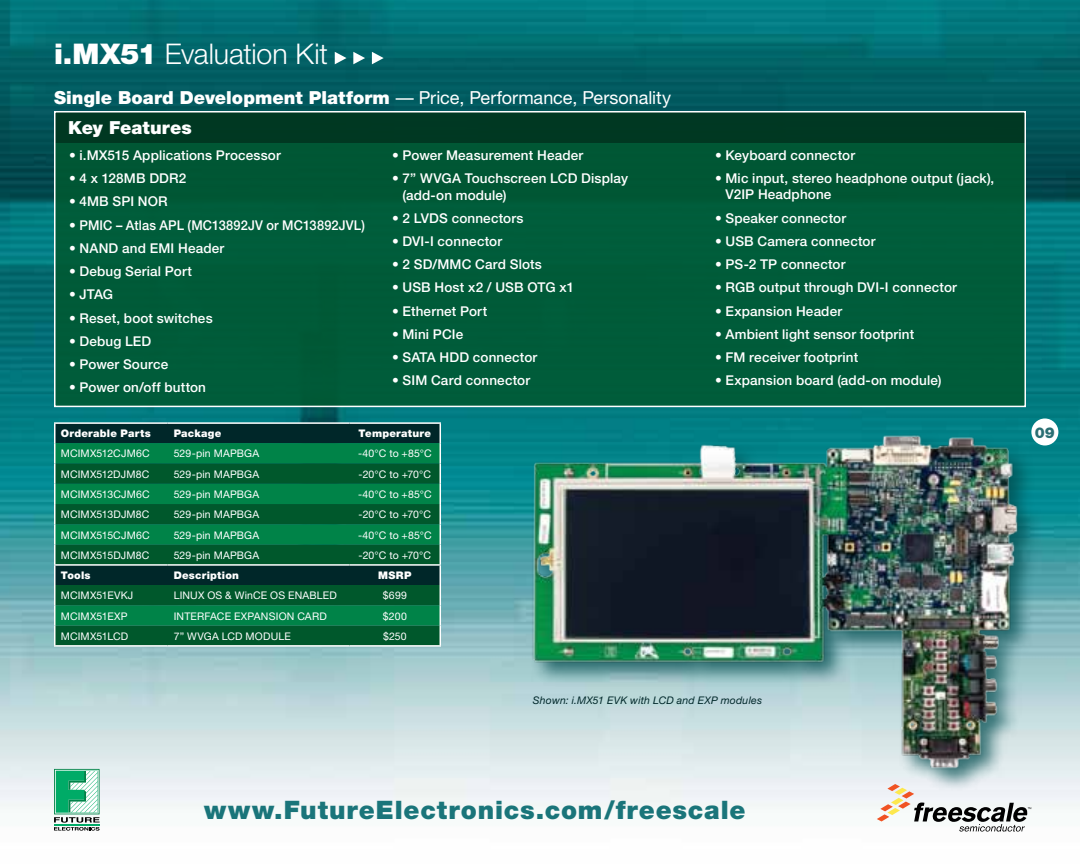
<style>
.page{position:relative;width:1080px;height:864px;background:#fff}
.page>*{position:absolute;margin:0;border:0;box-sizing:border-box;transform-origin:0 0}
.t1{font:300 28.5px "Helvetica Neue";letter-spacing:-.005em;color:#fff}
.t2{font:900 25.5px "Helvetica Neue";letter-spacing:.035em;color:#1a757a}
.t3{font:900 18px "Helvetica Neue";color:#fff}
.t4{font:900 15px "Helvetica Neue";color:#2b6f73}
.t5{font:500 13.5px/16.5px "Helvetica Neue";letter-spacing:.01em;color:#fff}
.t6{font:10.5px "Helvetica Neue";letter-spacing:.015em;color:#fff}
.t7{font:900 10.5px "Helvetica Neue";letter-spacing:.025em;color:#fff}
.t8{font:italic 10.5px "Helvetica Neue";letter-spacing:.02em;color:#002729}
.s1{font-weight:900}
.s2{font-weight:400}
</style>
<div class="page">
<img style="left:0;top:0;width:1080px;height:810px">
<div style="left:54px;top:111px;width:972px;height:295px;background:#005b39"></div>
<div style="left:54px;top:111px;width:972px;height:32px;background:#003822"></div>
<svg style="left:877px;top:804px;width:154px;height:28px"></svg>
<svg style="left:54px;top:769px;width:46px;height:62px"></svg>
<div style="left:54px;top:111px;width:972px;height:296px;border:2px solid #fff"></div>
<svg style="left:335px;top:52px;width:12px;height:12px"></svg>
<svg style="left:353px;top:52px;width:12px;height:12px"></svg>
<svg style="left:372px;top:52px;width:12px;height:12px"></svg>
<img style="left:467px;top:367px;width:613px;height:437px">
<div style="left:56px;top:424px;width:384px;height:19px;background:#002729"></div>
<div style="left:56px;top:443px;width:384px;height:20px;background:#008348"></div>
<svg style="left:56px;top:463px;width:384px;height:182px;background:#006136"></svg>
<hr style="left:54px;top:422px;width:114px;height:2px;background:#fff">
<svg style="left:54px;top:424px;width:2px;height:19px"></svg>
<hr style="left:168px;top:422px;width:182px;height:2px;background:#fff">
<hr style="left:350px;top:422px;width:91px;height:2px;background:#fff">
<hr style="left:54px;top:443px;width:2px;height:20px;background:#fff">
<hr style="left:54px;top:463px;width:2px;height:21px;background:#fff">
<hr style="left:54px;top:484px;width:2px;height:20px;background:#fff">
<hr style="left:54px;top:504px;width:2px;height:20px;background:#fff">
<hr style="left:54px;top:524px;width:2px;height:21px;background:#fff">
<hr style="left:54px;top:564px;width:114px;height:2px;background:#fff">
<svg style="left:54px;top:545px;width:2px;height:40px"></svg>
<hr style="left:168px;top:564px;width:182px;height:2px;background:#fff">
<hr style="left:350px;top:564px;width:91px;height:2px;background:#fff">
<hr style="left:54px;top:585px;width:2px;height:20px;background:#fff">
<hr style="left:54px;top:605px;width:2px;height:21px;background:#fff">
<svg style="left:54px;top:626px;width:2px;height:19px"></svg>
<svg style="left:440px;top:424px;width:1px;height:221px"></svg>
<hr style="left:54px;top:645px;width:114px;height:2px;background:#fff">
<hr style="left:168px;top:645px;width:182px;height:2px;background:#fff">
<hr style="left:350px;top:645px;width:91px;height:2px;background:#fff">
<h1 class="t1" style="left:54px;top:37px;width:275px"><span class="s1">i.MX51</span> Evaluation Kit</h1>
<h3 class="t3" style="left:54px;top:87px;width:619px">Single Board Development Platform <span class="s2">— Price, Performance, Personality</span></h3>
<h3 class="t3" style="left:68px;top:116px;width:125px">Key Features</h3>
<p class="t5" style="left:69px;top:147px;width:213px">• i.MX515 Applications Processor</p>
<p class="t5" style="left:69px;top:170px;width:119px">• 4 x 128MB DDR2</p>
<p class="t5" style="left:69px;top:193px;width:100px">• 4MB SPI NOR</p>
<p class="t5" style="left:69px;top:216px;width:298px">• PMIC – Atlas APL (MC13892JV or MC13892JVL)</p>
<p class="t5" style="left:69px;top:240px;width:157px">• NAND and EMI Header</p>
<p class="t5" style="left:69px;top:263px;width:124px">• Debug Serial Port</p>
<p class="t5" style="left:69px;top:286px;width:46px">• JTAG</p>
<p class="t5" style="left:69px;top:309px;width:145px">• Reset, boot switches</p>
<p class="t5" style="left:69px;top:333px;width:84px">• Debug LED</p>
<p class="t5" style="left:69px;top:356px;width:101px">• Power Source</p>
<p class="t5" style="left:69px;top:379px;width:139px">• Power on/off button</p>
<p class="t5" style="left:392px;top:147px;width:193px">• Power Measurement Header</p>
<p class="t5" style="left:403px;top:170px;width:227px;text-indent:-11px">• 7” WVGA Touchscreen LCD Display (add-on module)</p>
<p class="t5" style="left:392px;top:210px;width:133px">• 2 LVDS connectors</p>
<p class="t5" style="left:392px;top:233px;width:112px">• DVI-I connector</p>
<p class="t5" style="left:392px;top:256px;width:151px">• 2 SD/MMC Card Slots</p>
<p class="t5" style="left:392px;top:279px;width:184px">• USB Host x2 / USB OTG x1</p>
<p class="t5" style="left:392px;top:303px;width:97px">• Ethernet Port</p>
<p class="t5" style="left:392px;top:326px;width:73px">• Mini PCIe</p>
<p class="t5" style="left:392px;top:349px;width:147px">• SATA HDD connector</p>
<p class="t5" style="left:392px;top:372px;width:140px">• SIM Card connector</p>
<p class="t7" style="left:61px;top:427px;width:91px">Orderable Parts</p>
<p class="t7" style="left:174px;top:427px;width:49px">Package</p>
<p class="t7" style="left:359px;top:427px;width:74px">Temperature</p>
<p class="t6" style="left:61px;top:447px;width:90px">MCIMX512CJM6C</p>
<p class="t6" style="left:174px;top:447px;width:87px">529-pin MAPBGA</p>
<p class="t6" style="left:358px;top:447px;width:75px">-40°C to +85°C</p>
<p class="t6" style="left:61px;top:468px;width:90px">MCIMX512DJM8C</p>
<p class="t6" style="left:174px;top:468px;width:87px">529-pin MAPBGA</p>
<p class="t6" style="left:359px;top:468px;width:74px">-20°C to +70°C</p>
<p class="t6" style="left:61px;top:488px;width:91px">MCIMX513CJM6C</p>
<p class="t6" style="left:174px;top:488px;width:87px">529-pin MAPBGA</p>
<p class="t6" style="left:358px;top:488px;width:75px">-40°C to +85°C</p>
<p class="t6" style="left:61px;top:508px;width:90px">MCIMX513DJM8C</p>
<p class="t6" style="left:174px;top:508px;width:87px">529-pin MAPBGA</p>
<p class="t6" style="left:359px;top:508px;width:74px">-20°C to +70°C</p>
<p class="t6" style="left:61px;top:529px;width:91px">MCIMX515CJM6C</p>
<p class="t6" style="left:174px;top:529px;width:87px">529-pin MAPBGA</p>
<p class="t6" style="left:358px;top:529px;width:75px">-40°C to +85°C</p>
<p class="t6" style="left:61px;top:549px;width:90px">MCIMX515DJM8C</p>
<p class="t6" style="left:174px;top:549px;width:87px">529-pin MAPBGA</p>
<p class="t6" style="left:359px;top:549px;width:74px">-20°C to +70°C</p>
<p class="t7" style="left:61px;top:569px;width:31px">Tools</p>
<p class="t7" style="left:174px;top:569px;width:67px">Description</p>
<p class="t7" style="left:378px;top:569px;width:35px">MSRP</p>
<p class="t6" style="left:61px;top:589px;width:74px">MCIMX51EVKJ</p>
<p class="t6" style="left:174px;top:589px;width:165px">LINUX OS &amp; WinCE OS ENABLED</p>
<p class="t6" style="left:383px;top:589px;width:26px">$699</p>
<p class="t6" style="left:61px;top:610px;width:68px">MCIMX51EXP</p>
<p class="t6" style="left:174px;top:610px;width:155px">INTERFACE EXPANSION CARD</p>
<p class="t6" style="left:383px;top:610px;width:25px">$200</p>
<p class="t6" style="left:61px;top:630px;width:69px">MCIMX51LCD</p>
<p class="t6" style="left:174px;top:630px;width:119px">7” WVGA LCD MODULE</p>
<p class="t6" style="left:383px;top:630px;width:25px">$250</p>
<p class="t5" style="left:715px;top:147px;width:142px">• Keyboard connector</p>
<p class="t5" style="left:726px;top:170px;width:270px;text-indent:-11px">• Mic input, stereo headphone output (jack),<br>V2IP Headphone</p>
<p class="t5" style="left:715px;top:210px;width:133px">• Speaker connector</p>
<p class="t5" style="left:715px;top:233px;width:162px">• USB Camera connector</p>
<p class="t5" style="left:715px;top:256px;width:132px">• PS-2 TP connector</p>
<p class="t5" style="left:715px;top:279px;width:243px">• RGB output through DVI-I connector</p>
<p class="t5" style="left:715px;top:303px;width:129px">• Expansion Header</p>
<p class="t5" style="left:715px;top:326px;width:201px">• Ambient light sensor footprint</p>
<p class="t5" style="left:715px;top:349px;width:145px">• FM receiver footprint</p>
<p class="t5" style="left:715px;top:372px;width:228px">• Expansion board (add-on module)</p>
<p class="t8" style="left:533px;top:694px;width:231px">Shown: i.MX51 EVK with LCD and EXP modules</p>
<h2 class="t2" style="left:204px;top:795px;width:543px">www.FutureElectronics.com/freescale</h2>
<p class="t4" style="left:1035px;top:423px;width:22px">09</p>
</div>
